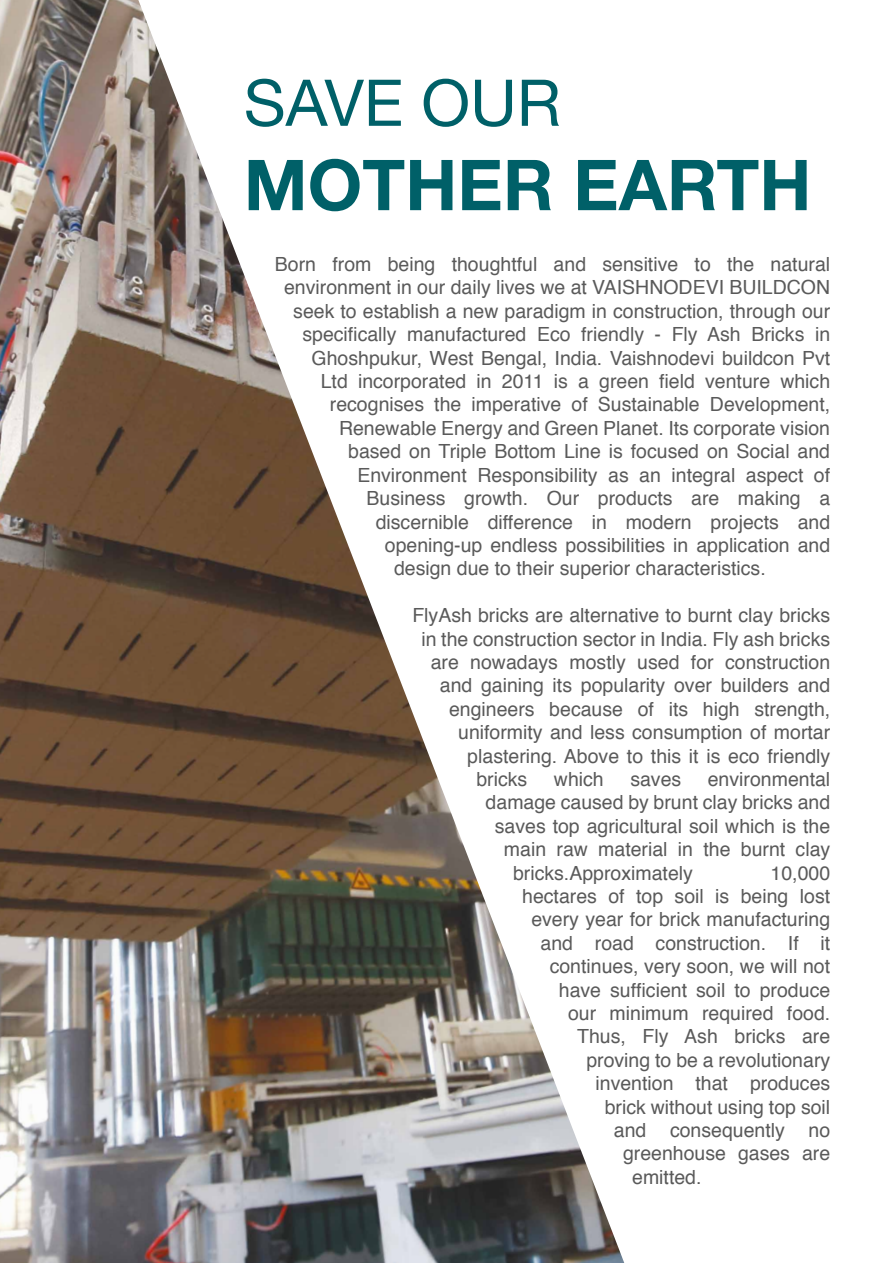
<style>
.page{position:relative;width:893px;height:1263px;background:#fff}
.page>*{position:absolute;margin:0;border:0;box-sizing:border-box;transform-origin:0 0}
.t1{font:700 70.35px "Helvetica Neue";color:#006068}
.t2{font:64.5px "Helvetica Neue";color:#006068}
.t3{font:19.5px "Helvetica";color:#5a5a5a}
</style>
<div class="page">
<img style="left:0;top:0;width:624px;height:1263px">
<h2 class="t2" style="left:244px;top:56px;width:319px">SAVE OUR</h2>
<h1 class="t1" style="left:244px;top:130px;width:569px">MOTHER EARTH</h1>
<p class="t3" style="left:275px;top:249px;width:557px">Born from being thoughtful and sensitive to the natural</p>
<p class="t3" style="left:284px;top:273px;width:548px">environment in our daily lives we at VAISHNODEVI BUILDCON</p>
<p class="t3" style="left:293px;top:296px;width:538px">seek to establish a new paradigm in construction, through our</p>
<p class="t3" style="left:302px;top:319px;width:529px">specifically manufactured Eco friendly - Fly Ash Bricks in</p>
<p class="t3" style="left:312px;top:343px;width:520px">Ghoshpukur, West Bengal, India. Vaishnodevi buildcon Pvt</p>
<p class="t3" style="left:321px;top:366px;width:511px">Ltd incorporated in 2011 is a green field venture which</p>
<p class="t3" style="left:330px;top:390px;width:502px">recognises the imperative of Sustainable Development,</p>
<p class="t3" style="left:339px;top:413px;width:493px">Renewable Energy and Green Planet. Its corporate vision</p>
<p class="t3" style="left:348px;top:436px;width:483px">based on Triple Bottom Line is focused on Social and</p>
<p class="t3" style="left:357px;top:460px;width:474px">Environment Responsibility as an integral aspect of</p>
<p class="t3" style="left:367px;top:483px;width:465px">Business growth. Our products are making a</p>
<p class="t3" style="left:376px;top:507px;width:456px">discernible difference in modern projects and</p>
<p class="t3" style="left:385px;top:530px;width:447px">opening-up endless possibilities in application and</p>
<p class="t3" style="left:394px;top:553px;width:373px">design due to their superior characteristics.</p>
<p class="t3" style="left:412px;top:600px;width:419px">FlyAsh bricks are alternative to burnt clay bricks</p>
<p class="t3" style="left:421px;top:624px;width:410px">in the construction sector in India. Fly ash bricks</p>
<p class="t3" style="left:431px;top:647px;width:401px">are nowadays mostly used for construction</p>
<p class="t3" style="left:440px;top:670px;width:392px">and gaining its popularity over builders and</p>
<p class="t3" style="left:449px;top:694px;width:383px">engineers because of its high strength,</p>
<p class="t3" style="left:458px;top:717px;width:374px">uniformity and less consumption of mortar</p>
<p class="t3" style="left:467px;top:741px;width:364px">plastering. Above to this it is eco friendly</p>
<p class="t3" style="left:476px;top:764px;width:52px">bricks</p>
<p class="t3" style="left:554px;top:764px;width:51px">which</p>
<p class="t3" style="left:630px;top:764px;width:52px">saves</p>
<p class="t3" style="left:708px;top:764px;width:124px">environmental</p>
<p class="t3" style="left:486px;top:787px;width:346px">damage caused by brunt clay bricks and</p>
<p class="t3" style="left:495px;top:811px;width:337px">saves top agricultural soil which is the</p>
<p class="t3" style="left:504px;top:834px;width:328px">main raw material in the burnt clay</p>
<p class="t3" style="left:513px;top:858px;width:181px">bricks.Approximately</p>
<p class="t3" style="left:771px;top:858px;width:61px">10,000</p>
<p class="t3" style="left:522px;top:881px;width:309px">hectares of top soil is being lost</p>
<p class="t3" style="left:531px;top:904px;width:300px">every year for brick manufacturing</p>
<p class="t3" style="left:540px;top:928px;width:291px">and road construction. If it</p>
<p class="t3" style="left:550px;top:951px;width:282px">continues, very soon, we will not</p>
<p class="t3" style="left:559px;top:975px;width:273px">have sufficient soil to produce</p>
<p class="t3" style="left:568px;top:998px;width:264px">our minimum required food.</p>
<p class="t3" style="left:577px;top:1021px;width:255px">Thus, Fly Ash bricks are</p>
<p class="t3" style="left:586px;top:1045px;width:245px">proving to be a revolutionary</p>
<p class="t3" style="left:595px;top:1068px;width:236px">invention that produces</p>
<p class="t3" style="left:605px;top:1092px;width:227px">brick without using top soil</p>
<p class="t3" style="left:614px;top:1115px;width:218px">and consequently no</p>
<p class="t3" style="left:623px;top:1138px;width:209px">greenhouse gases are</p>
<p class="t3" style="left:632px;top:1162px;width:71px">emitted.</p>
</div>
